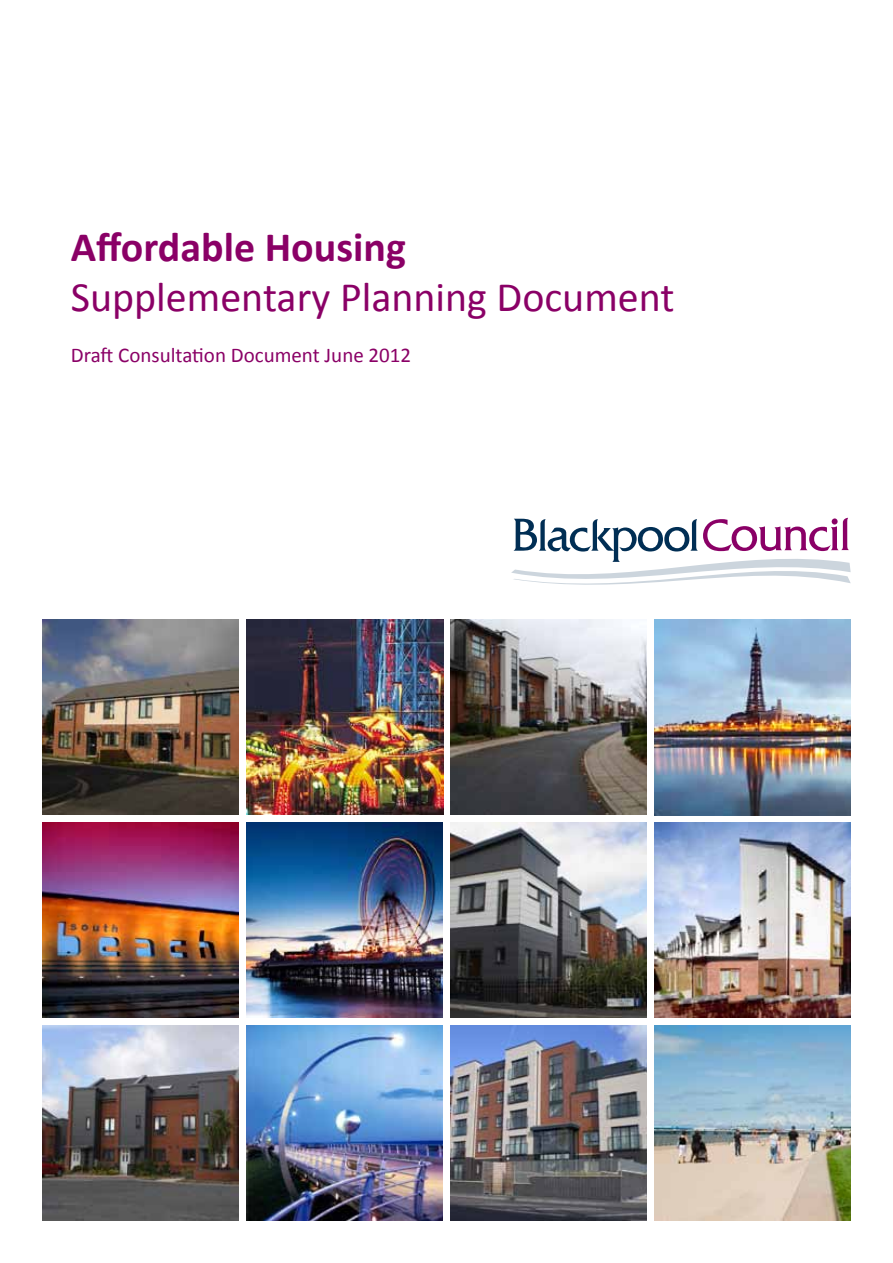
<style>
.page{position:relative;width:893px;height:1263px;background:#fff}
.page>*{position:absolute;margin:0;border:0;box-sizing:border-box;transform-origin:0 0}
.t1{font:42px "Calibri";color:#8a0066}
.t2{font:700 42px "Calibri";color:#8a0066}
.t3{font:21px "Calibri";color:#8a0066}
</style>
<div class="page">
<svg style="left:511px;top:518px;width:340px;height:67px"></svg>
<img style="left:42px;top:619px;width:196px;height:195px">
<img style="left:451px;top:619px;width:196px;height:195px">
<img style="left:451px;top:822px;width:196px;height:195px">
<img style="left:655px;top:822px;width:196px;height:195px">
<img style="left:43px;top:1025px;width:195px;height:195px">
<img style="left:451px;top:1025px;width:196px;height:195px">
<img style="left:247px;top:619px;width:197px;height:195px">
<img style="left:655px;top:619px;width:196px;height:197px">
<img style="left:43px;top:822px;width:195px;height:195px">
<img style="left:247px;top:822px;width:196px;height:195px">
<img style="left:247px;top:1025px;width:196px;height:195px">
<img style="left:655px;top:1025px;width:196px;height:195px">
<h1 class="t2" style="left:71px;top:221px;width:337px">Affordable Housing</h1>
<h1 class="t1" style="left:71px;top:271px;width:605px">Supplementary Planning Document</h1>
<p class="t3" style="left:71px;top:342px;width:342px">Draft Consultation Document June 2012</p>
</div>
